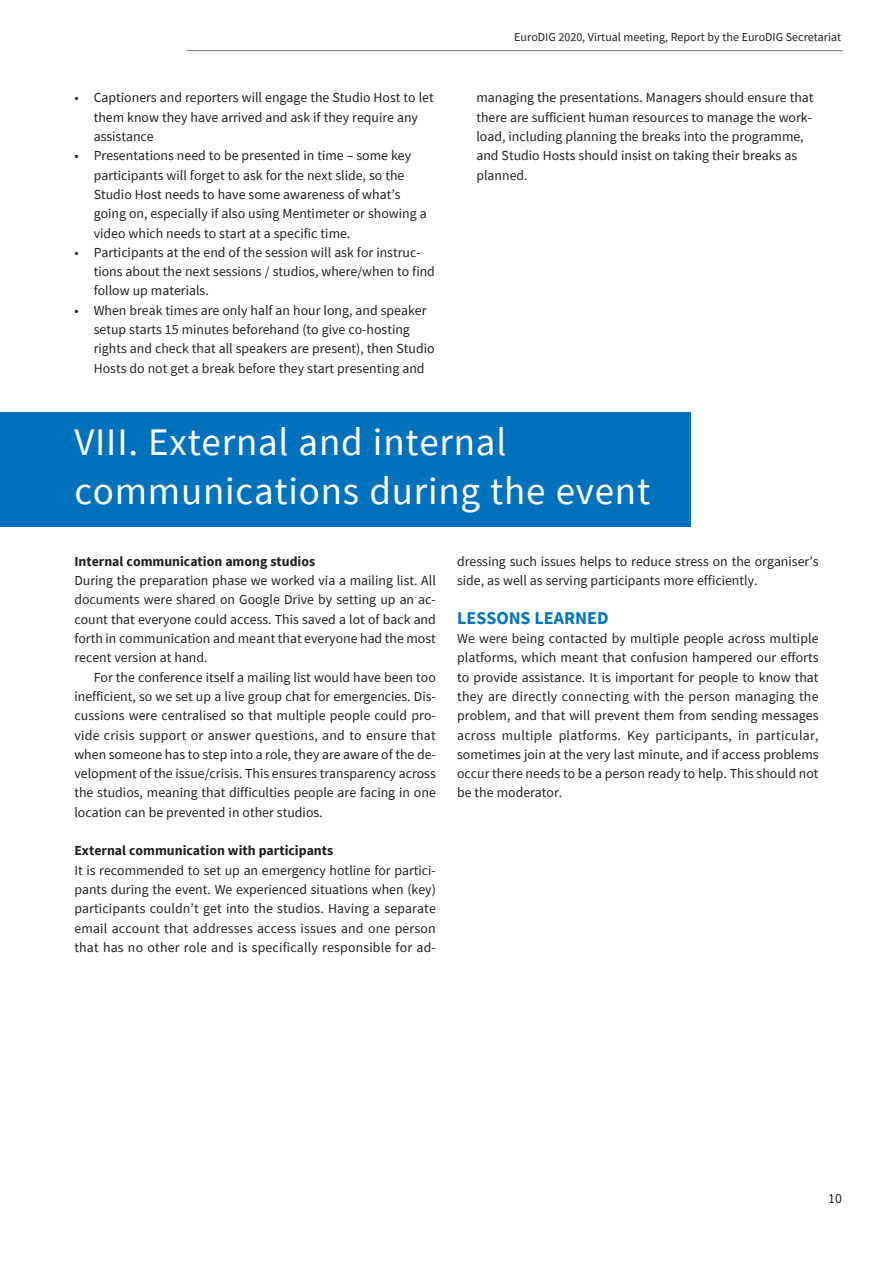
<style>
.page{position:relative;width:893px;height:1263px;background:#fff}
.page>*{position:absolute;margin:0;border:0;box-sizing:border-box;transform-origin:0 0}
.t1{font:39px/48px "Source Sans Pro";letter-spacing:.02em;color:#fff}
.t2{font:700 18px "Source Sans Pro";color:#0072bc}
.t3{font:13.8px/19.4px "Source Sans Pro";color:#231f20}
.t4{font:700 13.8px "Source Sans Pro";color:#231f20}
.t5{font:12px "Source Sans Pro";color:#231f20}
</style>
<div class="page">
<hr style="left:186px;top:50px;width:657px;height:1px;background:#808285">
<div style="left:0;top:412px;width:691px;height:115px;background:#0072bc"></div>
<p class="t3" style="left:94px;top:88px;width:342px;text-indent:-19px">• Captioners and reporters will engage the Studio Host to let them know they have arrived and ask if they require any assistance</p>
<p class="t3" style="left:94px;top:146px;width:334px;text-indent:-19px">• Presentations need to be presented in time – some key participants will forget to ask for the next slide, so the Studio Host needs to have some awareness of what’s going on, especially if also using Mentimeter or showing a video which needs to start at a specific time.</p>
<p class="t3" style="left:94px;top:242px;width:343px;text-indent:-19px">• Participants at the end of the session will ask for instruc&shy;tions about the next sessions / studios, where/when to find follow up materials.</p>
<p class="t3" style="left:94px;top:300px;width:342px;text-indent:-19px">• When break times are only half an hour long, and speaker setup starts 15 minutes beforehand (to give co-hosting rights and check that all speakers are present), then Studio Hosts do not get a break before they start presenting and</p>
<p class="t5" style="left:514px;top:30px;width:328px">EuroDIG 2020, Virtual meeting, Report by the EuroDIG Secretariat</p>
<p class="t3" style="left:476px;top:88px;width:339px">managing the presentations. Managers should ensure that there are sufficient human resources to manage the work&shy;load, including planning the breaks into the programme, and Studio Hosts should insist on taking their breaks as planned.</p>
<h1 class="t1" style="left:74px;top:418px;width:577px">VIII. External and internal communications during the event</h1>
<p class="t4" style="left:74px;top:552px;width:242px">Internal communication among studios</p>
<p class="t3" style="left:74px;top:570px;width:363px;text-align:justify">During the preparation phase we worked via a mailing list. All documents were shared on Google Drive by setting up an ac&shy;count that everyone could access. This saved a lot of back and forth in communication and meant that everyone had the most recent version at hand.</p>
<p class="t3" style="left:74px;top:667px;width:363px;text-align:justify;text-indent:19px">For the conference itself a mailing list would have been too inefficient, so we set up a live group chat for emergencies. Dis&shy;cussions were centralised so that multiple people could pro&shy;vide crisis support or answer questions, and to ensure that when someone has to step into a role, they are aware of the de&shy;velopment of the issue/crisis. This ensures transparency across the studios, meaning that difficulties people are facing in one location can be prevented in other studios.</p>
<p class="t4" style="left:74px;top:842px;width:260px">External communication with participants</p>
<p class="t3" style="left:74px;top:860px;width:363px;text-align:justify">It is recommended to set up an emergency hotline for partici&shy;pants during the event. We experienced situations when (key) participants couldn’t get into the studios. Having a separate email account that addresses access issues and one person that has no other role and is specifically responsible for ad-</p>
<p class="t3" style="left:457px;top:551px;width:363px">dressing such issues helps to reduce stress on the organiser’s side, as well as serving participants more efficiently.</p>
<h2 class="t2" style="left:457px;top:606px;width:153px">LESSONS LEARNED</h2>
<p class="t3" style="left:457px;top:628px;width:363px;text-align:justify">We were being contacted by multiple people across multiple platforms, which meant that confusion hampered our efforts to provide assistance. It is important for people to know that they are directly connecting with the person managing the problem, and that will prevent them from sending messages across multiple platforms. Key participants, in particular, sometimes join at the very last minute, and if access problems occur there needs to be a person ready to help. This should not be the moderator.</p>
<p class="t3" style="left:828px;top:1188px;width:15px">10</p>
</div>
